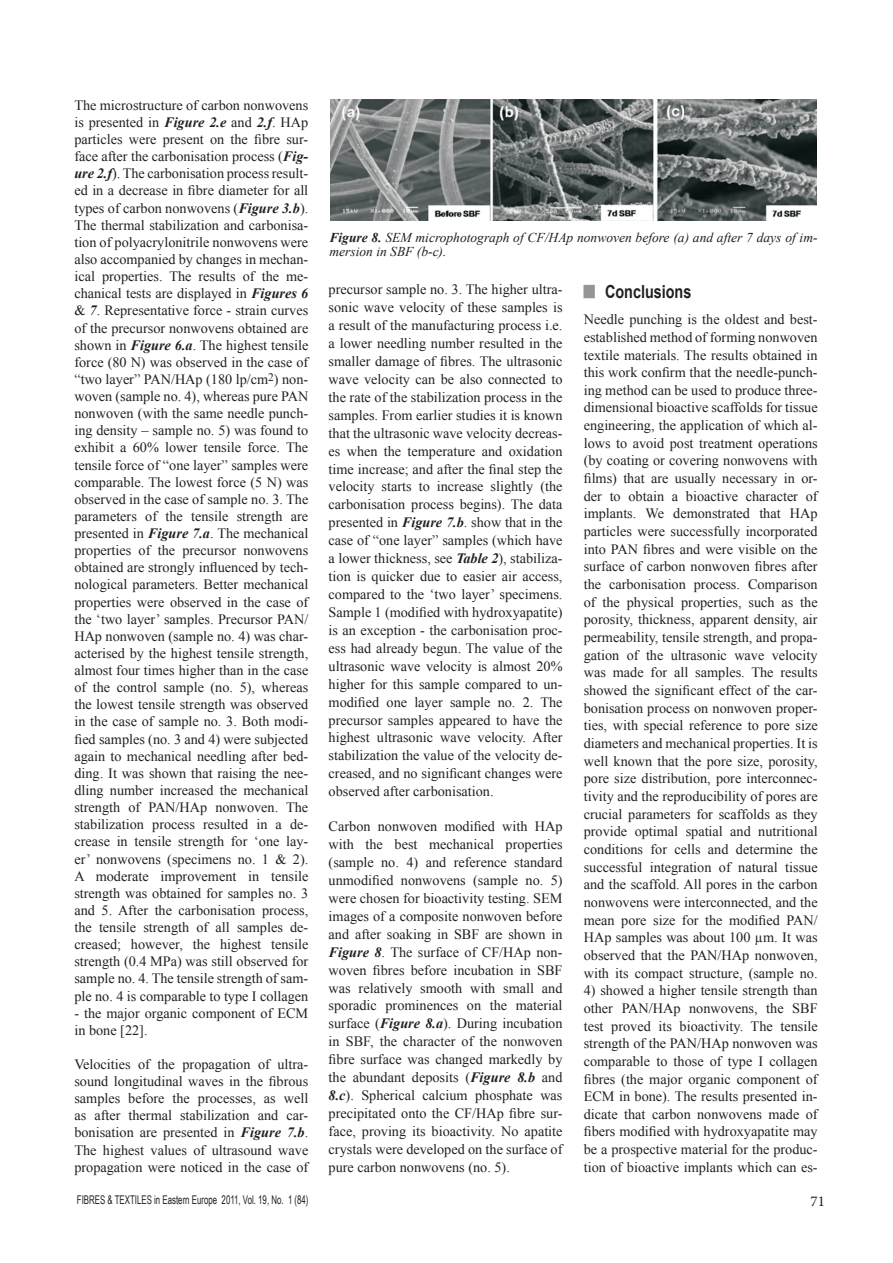
<style>
.page{position:relative;width:893px;height:1263px;background:#fff}
.page>*{position:absolute;margin:0;border:0;box-sizing:border-box;transform-origin:0 0}
.t1{font:700 18px "Arial";color:#231f20;scale:.8 1}
.t2{font:15px "Minion Pro";color:#231f20}
.t3{font:14.25px/17.1px "Times New Roman";color:#231f20;text-align:justify}
.t4{font:italic 13.5px/13.5px "Times New Roman";color:#231f20}
.t5{font:12px "Arial Narrow";color:#231f20;scale:.8 1}
.s1{font-weight:700;font-style:italic}
.s2{font-weight:700}
.s3{color:#939598}
</style>
<div class="page">
<div style="left:583px;top:285px;width:12px;height:13px;border:3px solid #939598"></div>
<img style="left:331px;top:100px;width:485px;height:120px">
<p class="t3" style="left:74px;top:96px;width:235px">The microstructure of carbon nonwovens is presented in <span class="s1">Figure 2.e</span> and <span class="s1">2.f</span>. HAp particles were present on the fibre sur&shy;face after the carbonisation process (<span class="s1">Fig&shy;ure 2.f</span>). The carbonisation process result&shy;ed in a decrease in fibre diameter for all types of carbon nonwovens (<span class="s1">Figure 3.b</span>).<br>The thermal stabilization and carbonisa&shy;tion of polyacrylonitrile nonwovens were also accompanied by changes in mechan&shy;ical properties. The results of the me&shy;chanical tests are displayed in <span class="s1">Figures 6 </span>&amp; <span class="s1">7</span>. Representative force - strain curves of the precursor nonwovens obtained are shown in <span class="s1">Figure 6.a</span>. The highest tensile force (80 N) was observed in the case of “two layer” PAN/HAp (180 lp/cm<sup>2</sup>) non&shy;woven (sample no. 4), whereas pure PAN nonwoven (with the same needle punch&shy;ing density – sample no. 5) was found to exhibit a 60% lower tensile force. The tensile force of “one layer” samples were comparable. The lowest force (5 N) was observed in the case of sample no. 3. The parameters of the tensile strength are presented in <span class="s1">Figure 7.a</span>. The mechanical properties of the precursor nonwovens obtained are strongly influenced by tech&shy;nological parameters. Better mechanical properties were observed in the case of the ‘two layer’ samples. Precursor PAN/ HAp nonwoven (sample no. 4) was char&shy;acterised by the highest tensile strength, almost four times higher than in the case of the control sample (no. 5), whereas the lowest tensile strength was observed in the case of sample no. 3. Both modi&shy;fied samples (no. 3 and 4) were subjected again to mechanical needling after bed&shy;ding. It was shown that raising the nee&shy;dling number increased the mechanical strength of PAN/HAp nonwoven. The stabilization process resulted in a de&shy;crease in tensile strength for ‘one lay&shy;er’ nonwovens (specimens no. 1 &amp; 2).<br>A moderate improvement in tensile strength was obtained for samples no. 3 and 5. After the carbonisation process, the tensile strength of all samples de&shy;creased; however, the highest tensile strength (0.4 MPa) was still observed for sample no. 4. The tensile strength of sam&shy;ple no. 4 is comparable to type I collagen</p>
<p class="t3" style="left:74px;top:1004px;width:235px">- the major organic component of ECM in bone [22].</p>
<p class="t3" style="left:74px;top:1055px;width:235px">Velocities of the propagation of ultra&shy;sound longitudinal waves in the fibrous samples before the processes, as well as after thermal stabilization and car&shy;bonisation are presented in <span class="s1">Figure 7.b</span>.<br>The highest values of ultrasound wave propagation were noticed in the case of</p>
<p class="t4" style="left:330px;top:231px;width:490px"><span class="s2">Figure 8.</span> SEM microphotograph of CF/HAp nonwoven before (a) and after 7 days of im&shy;mersion in SBF (b-c).</p>
<p class="t3" style="left:329px;top:280px;width:235px;line-height:18px">precursor sample no. 3. The higher ultra&shy;sonic wave velocity of these samples is a result of the manufacturing process i.e. a lower needling number resulted in the smaller damage of fibres. The ultrasonic wave velocity can be also connected to the rate of the stabilization process in the samples. From earlier studies it is known that the ultrasonic wave velocity decreas&shy;es when the temperature and oxidation time increase; and after the final step the velocity starts to increase slightly (the carbonisation process begins). The data presented in <span class="s1">Figure 7.b</span>. show that in the case of “one layer” samples (which have a lower thickness, see <span class="s1">Table 2</span>), stabiliza&shy;tion is quicker due to easier air access, compared to the ‘two layer’ specimens.<br>Sample 1 (modified with hydroxyapatite) is an exception - the carbonisation proc&shy;ess had already begun. The value of the ultrasonic wave velocity is almost 20% higher for this sample compared to un&shy;modified one layer sample no. 2. The precursor samples appeared to have the highest ultrasonic wave velocity. After stabilization the value of the velocity de&shy;creased, and no significant changes were observed after carbonisation.</p>
<p class="t3" style="left:329px;top:817px;width:235px;line-height:18px">Carbon nonwoven modified with HAp with the best mechanical properties (sample no. 4) and reference standard unmodified nonwovens (sample no. 5) were chosen for bioactivity testing. SEM images of a composite nonwoven before and after soaking in SBF are shown in <span class="s1">Figure 8</span>. The surface of CF/HAp non&shy;woven fibres before incubation in SBF was relatively smooth with small and sporadic prominences on the material surface (<span class="s1">Figure 8.a</span>). During incubation in SBF, the character of the nonwoven fibre surface was changed markedly by the abundant deposits (<span class="s1">Figure 8.b</span> and <span class="s1">8.c</span>). Spherical calcium phosphate was precipitated onto the CF/HAp fibre sur&shy;face, proving its bioactivity. No apatite crystals were developed on the surface of pure carbon nonwovens (no. 5).</p>
<p class="t1" style="left:584px;top:280px;width:136px"><span class="s3">■</span> Conclusions</p>
<p class="t3" style="left:584px;top:310px;width:235px;line-height:17.7px">Needle punching is the oldest and best&shy;established method of forming nonwoven textile materials. The results obtained in this work confirm that the needle-punch&shy;ing method can be used to produce three&shy;dimensional bioactive scaffolds for tissue engineering, the application of which al&shy;lows to avoid post treatment operations (by coating or covering nonwovens with films) that are usually necessary in or&shy;der to obtain a bioactive character of implants. We demonstrated that HAp particles were successfully incorporated into PAN fibres and were visible on the surface of carbon nonwoven fibres after the carbonisation process. Comparison of the physical properties, such as the porosity, thickness, apparent density, air permeability, tensile strength, and propa&shy;gation of the ultrasonic wave velocity was made for all samples. The results showed the significant effect of the car&shy;bonisation process on nonwoven proper&shy;ties, with special reference to pore size diameters and mechanical properties. It is well known that the pore size, porosity, pore size distribution, pore interconnec&shy;tivity and the reproducibility of pores are crucial parameters for scaffolds as they provide optimal spatial and nutritional conditions for cells and determine the successful integration of natural tissue and the scaffold. All pores in the carbon nonwovens were interconnected, and the mean pore size for the modified PAN/ HAp samples was about 100 µm. It was observed that the PAN/HAp nonwoven, with its compact structure, (sample no.</p>
<p class="t3" style="left:584px;top:981px;width:235px;line-height:17.7px">4) showed a higher tensile strength than other PAN/HAp nonwovens, the SBF test proved its bioactivity. The tensile strength of the PAN/HAp nonwoven was comparable to those of type I collagen fibres (the major organic component of ECM in bone). The results presented in&shy;dicate that carbon nonwovens made of fibers modified with hydroxyapatite may be a prospective material for the produc&shy;tion of bioactive implants which can es-</p>
<p class="t5" style="left:77px;top:1191px;width:291px">FIBRES &amp; TEXTILES in Eastern Europe 2011, Vol. 19, No. 1 (84)</p>
<p class="t2" style="left:810px;top:1191px;width:16px">71</p>
</div>
